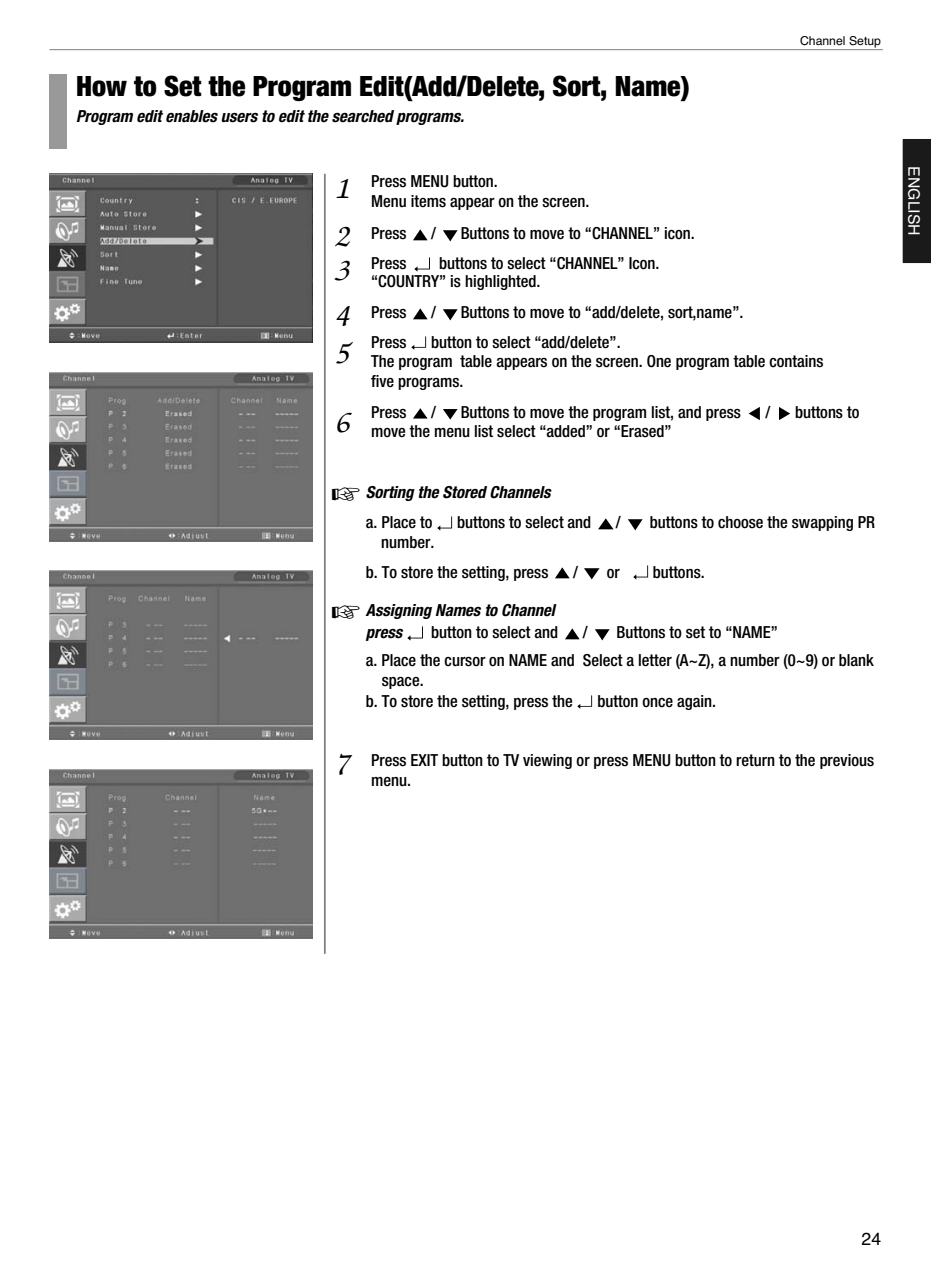
<style>
.page{position:relative;width:931px;height:1280px;background:#fff}
.page>*{position:absolute;margin:0;border:0;box-sizing:border-box;transform-origin:0 0}
.t1{font:italic 31.5px/44.6px "Zapf Chancery";color:#000}
.t2{font:900 condensed 28px "Helvetica Neue";color:#000}
.t3{font:17.5px "Helvetica";color:#000}
.t4{font:500 condensed 16.62px/19.9px "Helvetica Neue";color:#000}
.t5{font:italic 700 condensed 16.62px/21.3px "Helvetica Neue";color:#000}
.t6{font:15.75px "Helvetica";color:#fff}
.t7{font:italic 12.25px "Helvetica";color:#000}
</style>
<div class="page">
<hr style="left:49px;top:49px;width:834px;height:1px;background:#808080">
<div style="left:903px;top:139px;width:28px;height:124px;background:#1a1a1a"></div>
<img style="left:413px;top:229px;width:15px;height:12px">
<img style="left:443px;top:230px;width:15px;height:12px">
<img style="left:415px;top:257px;width:15px;height:15px">
<img style="left:413px;top:308px;width:15px;height:12px">
<img style="left:443px;top:309px;width:15px;height:12px">
<img style="left:411px;top:336px;width:16px;height:14px">
<img style="left:413px;top:408px;width:15px;height:11px">
<img style="left:443px;top:409px;width:15px;height:11px">
<img style="left:748px;top:407px;width:12px;height:13px">
<img style="left:779px;top:407px;width:11px;height:13px">
<img style="left:438px;top:516px;width:15px;height:15px">
<img style="left:598px;top:518px;width:16px;height:12px">
<img style="left:628px;top:519px;width:15px;height:12px">
<img style="left:555px;top:567px;width:15px;height:12px">
<img style="left:584px;top:568px;width:16px;height:12px">
<img style="left:634px;top:565px;width:15px;height:15px">
<img style="left:408px;top:626px;width:15px;height:15px">
<img style="left:565px;top:628px;width:15px;height:12px">
<img style="left:595px;top:629px;width:15px;height:12px">
<img style="left:578px;top:695px;width:15px;height:14px">
<div style="left:49px;top:74px;width:18px;height:75px;background:#999"></div>
<hr style="left:324px;top:174px;width:2px;height:779px;background:#808080">
<img style="left:49px;top:174px;width:263px;height:168px">
<img style="left:49px;top:372px;width:263px;height:169px">
<img style="left:49px;top:570px;width:263px;height:169px">
<img style="left:49px;top:769px;width:263px;height:169px">
<h2 class="t2" style="left:76px;top:76px;width:615px">How to Set the Program Edit(Add/Delete, Sort, Name)</h2>
<p class="t5" style="left:76px;top:106px;width:390px">Program edit enables users to edit the searched programs.</p>
<p class="t7" style="left:800px;top:37px;width:83px">Channel Setup</p>
<h1 class="t1" style="left:336px;top:169px;width:17px">1</h1>
<h1 class="t1" style="left:336px;top:217px;width:17px">2</h1>
<h1 class="t1" style="left:336px;top:251px;width:17px">3<br>4</h1>
<h1 class="t1" style="left:336px;top:322px;width:17px;line-height:69.1px">5<br>6</h1>
<p class="t4" style="left:371px;top:173px;width:220px">Press MENU button.<br>Menu items appear on the screen.</p>
<p class="t4" style="left:371px;top:224px;width:37px">Press</p>
<p class="t4" style="left:431px;top:224px;width:6px">/</p>
<p class="t4" style="left:461px;top:224px;width:236px">Buttons to move to “CHANNEL” icon.</p>
<p class="t4" style="left:371px;top:254px;width:37px">Press</p>
<p class="t4" style="left:371px;top:255px;width:290px;line-height:18.6px;text-indent:68px">buttons to select “CHANNEL” Icon. “COUNTRY” is highlighted.</p>
<p class="t4" style="left:371px;top:304px;width:37px">Press</p>
<p class="t4" style="left:431px;top:304px;width:6px">/</p>
<p class="t4" style="left:461px;top:304px;width:284px">Buttons to move to “add/delete, sort,name”.</p>
<p class="t4" style="left:371px;top:334px;width:37px">Press</p>
<p class="t4" style="left:371px;top:334px;width:454px;line-height:19.2px;text-indent:60px">button to select “add/delete”.<br>The program table appears on the screen. One program table contains five programs.</p>
<p class="t4" style="left:371px;top:403px;width:37px">Press</p>
<p class="t4" style="left:431px;top:403px;width:6px">/</p>
<p class="t4" style="left:461px;top:403px;width:282px">Buttons to move the program list, and press</p>
<p class="t4" style="left:766px;top:403px;width:6px">/</p>
<p class="t4" style="left:795px;top:403px;width:66px">buttons to</p>
<p class="t4" style="left:371px;top:422px;width:302px">move the menu list select “added” or “Erased”</p>
<p class="t5" style="left:366px;top:482px;width:186px">Sorting the Stored Channels</p>
<p class="t4" style="left:366px;top:513px;width:68px">a. Place to</p>
<p class="t4" style="left:457px;top:513px;width:136px">buttons to select and</p>
<p class="t4" style="left:616px;top:513px;width:6px">/</p>
<p class="t4" style="left:650px;top:513px;width:227px">buttons to choose the swapping PR</p>
<p class="t4" style="left:366px;top:528px;width:184px;line-height:29.9px;text-indent:15px">number.<br>b. To store the setting, press</p>
<p class="t4" style="left:573px;top:563px;width:6px">/</p>
<p class="t4" style="left:607px;top:563px;width:14px">or</p>
<p class="t4" style="left:653px;top:563px;width:53px">buttons.</p>
<p class="t5" style="left:366px;top:601px;width:190px">Assigning Names to Channel press</p>
<p class="t4" style="left:431px;top:623px;width:129px">button to select and</p>
<p class="t4" style="left:583px;top:623px;width:6px">/</p>
<p class="t4" style="left:366px;top:619px;width:510px;line-height:28.3px;text-indent:251px">Buttons to set to “NAME”<br>a. Place the cursor on NAME and Select a letter (A~Z), a number (0~9) or blank</p>
<p class="t4" style="left:366px;top:670px;width:209px;line-height:21.3px;text-indent:16px">space.<br>b. To store the setting, press the</p>
<p class="t4" style="left:598px;top:693px;width:120px">button once again.</p>
<h1 class="t1" style="left:336px;top:745px;width:17px">7</h1>
<p class="t4" style="left:371px;top:751px;width:504px">Press EXIT button to TV viewing or press MENU button to return to the previous menu.</p>
<p class="t6" style="left:920px;top:166px;width:71px;rotate:90deg">ENGLISH</p>
<p class="t3" style="left:862px;top:1232px;width:21px">24</p>
</div>
